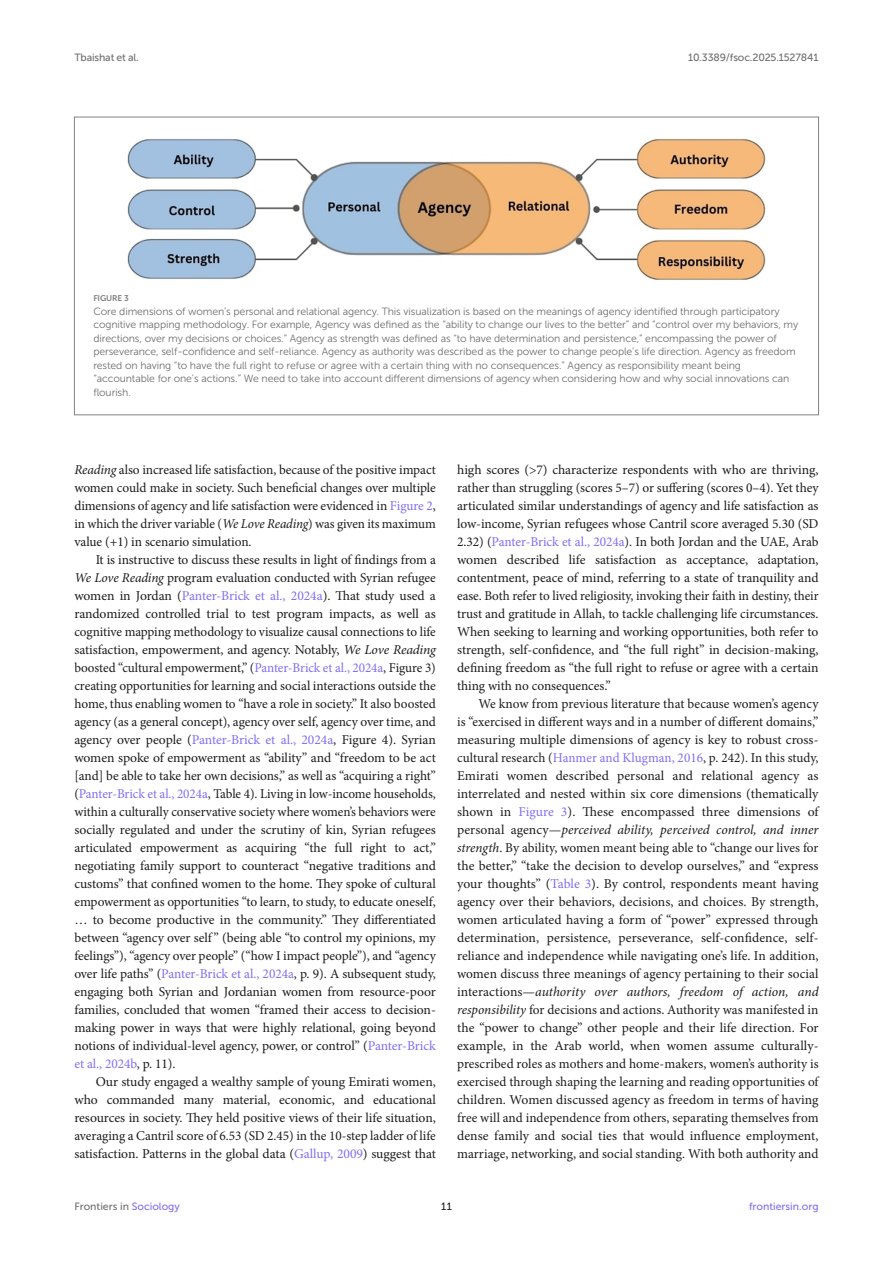
<style>
.page{position:relative;width:893px;height:1263px;background:#fff}
.page>*{position:absolute;margin:0;border:0;box-sizing:border-box;transform-origin:0 0}
.TEXT{font:13.5px/18px "Minion Pro";letter-spacing:-.005em;color:#1b1c1b;text-align:justify}
.FIG_LEG{font:10.5px/13.5px "Museo Sans 300";letter-spacing:-.01em;color:#706f70}
.t1{font:10.5px "Museo Sans 500";letter-spacing:-.015em;color:#706f70}
.t2{font:10.5px "Museo Sans 500";color:#856df0}
.t3{font:10.5px "Museo Sans 500";color:#1b1c1b}
.FIG_HD{font:8.25px "Museo Sans 700";letter-spacing:-.01em;color:#7e7f7f}
.s1{font-style:italic}
.s2{color:#856df0}
</style>
<div class="page">
<img style="left:127px;top:138px;width:639px;height:142px">
<p class="t1" style="left:74px;top:51px;width:66px">Tbaishat et al.</p>
<p class="t1" style="left:688px;top:51px;width:132px">10.3389/fsoc.2025.1527841</p>
<p class="FIG_HD" style="left:93px;top:294px;width:37px">FIGURE 3</p>
<p class="FIG_LEG" style="left:93px;top:305px;width:706px">Core dimensions of women’s personal and relational agency. This visualization is based on the meanings of agency identified through participatory cognitive mapping methodology. For example, Agency was defined as the “ability to change our lives to the better” and “control over my behaviors, my directions, over my decisions or choices.” Agency as strength was defined as “to have determination and persistence,” encompassing the power of perseverance, self-confidence and self-reliance. Agency as authority was described as the power to change people’s life direction. Agency as freedom rested on having “to have the full right to refuse or agree with a certain thing with no consequences.” Agency as responsibility meant being “accountable for one’s actions.” We need to take into account different dimensions of agency when considering how and why social innovations can flourish.</p>
<p class="TEXT" style="left:74px;top:461px;width:363px"><span class="s1">Reading</span> also increased life satisfaction, because of the positive impact women could make in society. Such beneficial changes over multiple dimensions of agency and life satisfaction were evidenced in <span class="s2">Figure 2</span>, in which the driver variable (<span class="s1">We Love Reading</span>) was given its maximum value (+1) in scenario simulation.</p>
<p class="TEXT" style="left:74px;top:551px;width:363px;text-indent:21px">It is instructive to discuss these results in light of findings from a <span class="s1">We Love Reading</span> program evaluation conducted with Syrian refugee women in Jordan (<span class="s2">Panter-Brick et al., 2024a</span>). That study used a randomized controlled trial to test program impacts, as well as cognitive mapping methodology to visualize causal connections to life satisfaction, empowerment, and agency. Notably, <span class="s1">We Love Reading </span>boosted “cultural empowerment,” (<span class="s2">Panter-Brick et al., 2024a</span>, Figure 3) creating opportunities for learning and social interactions outside the home, thus enabling women to “have a role in society.” It also boosted agency (as a general concept), agency over self, agency over time, and agency over people (<span class="s2">Panter-Brick et al., 2024a</span>, Figure 4). Syrian women spoke of empowerment as “ability” and “freedom to be act [and] be able to take her own decisions,” as well as “acquiring a right” (<span class="s2">Panter-Brick et al., 2024a</span>, Table 4). Living in low-income households, within a culturally conservative society where women’s behaviors were socially regulated and under the scrutiny of kin, Syrian refugees articulated empowerment as acquiring “the full right to act,” negotiating family support to counteract “negative traditions and customs” that confined women to the home. They spoke of cultural empowerment as opportunities “to learn, to study, to educate oneself, … to become productive in the community.” They differentiated between “agency over self ” (being able “to control my opinions, my feelings”), “agency over people” (“how I impact people”), and “agency over life paths” (<span class="s2">Panter-Brick et al., 2024a</span>, p. 9). A subsequent study, engaging both Syrian and Jordanian women from resource-poor families, concluded that women “framed their access to decision&shy;making power in ways that were highly relational, going beyond notions of individual-level agency, power, or control” (<span class="s2">Panter-Brick et al., 2024b</span>, p. 11).</p>
<p class="TEXT" style="left:74px;top:1073px;width:363px;text-indent:21px">Our study engaged a wealthy sample of young Emirati women, who commanded many material, economic, and educational resources in society. They held positive views of their life situation, averaging a Cantril score of 6.53 (SD 2.45) in the 10-step ladder of life satisfaction. Patterns in the global data (<span class="s2">Gallup, 2009</span>) suggest that</p>
<p class="TEXT" style="left:457px;top:461px;width:363px">high scores (&gt;7) characterize respondents with who are thriving, rather than struggling (scores 5–7) or suffering (scores 0–4). Yet they articulated similar understandings of agency and life satisfaction as low-income, Syrian refugees whose Cantril score averaged 5.30 (SD 2.32) (<span class="s2">Panter-Brick et al., 2024a</span>). In both Jordan and the UAE, Arab women described life satisfaction as acceptance, adaptation, contentment, peace of mind, referring to a state of tranquility and ease. Both refer to lived religiosity, invoking their faith in destiny, their trust and gratitude in Allah, to tackle challenging life circumstances.<br>When seeking to learning and working opportunities, both refer to strength, self-confidence, and “the full right” in decision-making, defining freedom as “the full right to refuse or agree with a certain thing with no consequences.”</p>
<p class="TEXT" style="left:457px;top:695px;width:363px;text-indent:21px">We know from previous literature that because women’s agency is “exercised in different ways and in a number of different domains,” measuring multiple dimensions of agency is key to robust cross&shy;cultural research (<span class="s2">Hanmer and Klugman, 2016</span>, p. 242). In this study, Emirati women described personal and relational agency as interrelated and nested within six core dimensions (thematically shown in <span class="s2">Figure 3</span>). These encompassed three dimensions of personal agency—<span class="s1">perceived ability, perceived control, and inner strength</span>. By ability, women meant being able to “change our lives for the better,” “take the decision to develop ourselves,” and “express your thoughts” (<span class="s2">Table 3</span>). By control, respondents meant having agency over their behaviors, decisions, and choices. By strength, women articulated having a form of “power” expressed through determination, persistence, perseverance, self-confidence, self&shy;reliance and independence while navigating one’s life. In addition, women discuss three meanings of agency pertaining to their social interactions—<span class="s1">authority over authors, freedom of action, and responsibility</span> for decisions and actions. Authority was manifested in the “power to change” other people and their life direction. For example, in the Arab world, when women assume culturally&shy;prescribed roles as mothers and home-makers, women’s authority is exercised through shaping the learning and reading opportunities of children. Women discussed agency as freedom in terms of having free will and independence from others, separating themselves from dense family and social ties that would influence employment, marriage, networking, and social standing. With both authority and</p>
<p class="t1" style="left:74px;top:1200px;width:107px">Frontiers in <span class="s2">Sociology</span></p>
<p class="t3" style="left:441px;top:1200px;width:12px">11</p>
<p class="t2" style="left:749px;top:1200px;width:71px">frontiersin.org</p>
</div>
